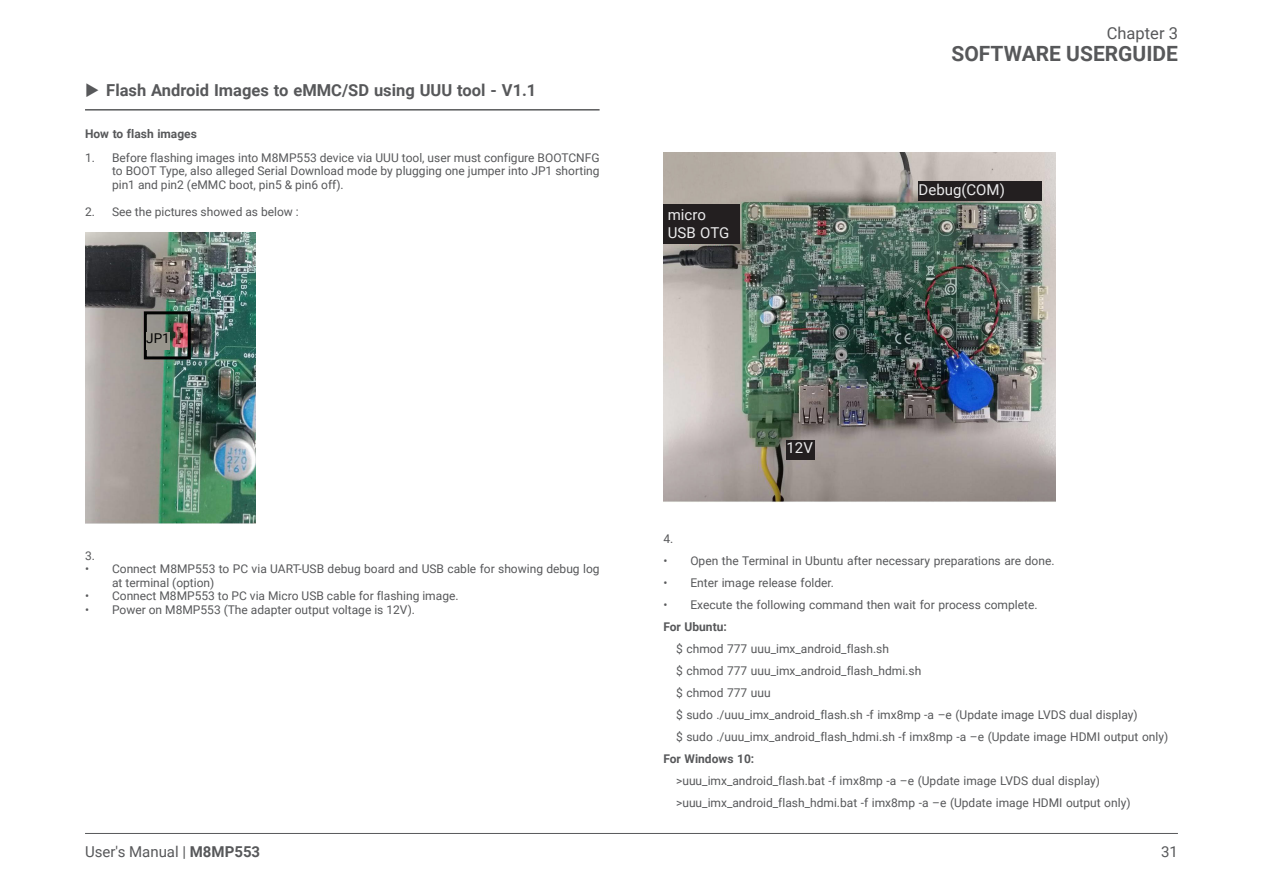
<style>
.page{position:relative;width:1263px;height:893px;background:#fff}
.page>*{position:absolute;margin:0;border:0;box-sizing:border-box;transform-origin:0 0}
.t1{font:700 21px "Roboto";color:#57585a}
.t2{font:700 16.5px "Roboto";color:#57585a}
.t3{font:16.5px "Roboto";color:#57585a}
.Heading_3__Not_listed_in_TOC{font:15px/18px "Roboto";color:#ebebec}
.t4{font:15px "Roboto";color:#57585a}
.Heading_3__Not_listed_in_TOC-2{font:13.5px "Roboto";color:#030303}
.Body_Text{font:12px/13.5px "Roboto";color:#57585a;text-align:justify}
.Body_Text-2{font:700 12px "Roboto";color:#57585a}
.s1{font-weight:700}
</style>
<div class="page">
<hr style="left:85px;top:833px;width:1093px;height:1px;background:#57585a">
<hr style="left:85px;top:109px;width:515px;height:2px;background:#595a5b">
<img style="left:85px;top:232px;width:171px;height:292px">
<img style="left:663px;top:153px;width:392px;height:350px">
<div style="left:144px;top:311px;width:47px;height:48px;border:3px solid #030303"></div>
<div style="left:146px;top:332px;width:24px;height:17px;background:#98958c"></div>
<div style="left:918px;top:182px;width:124px;height:19px;background:#231f20"></div>
<div style="left:663px;top:204px;width:77px;height:40px;background:#231f20"></div>
<div style="left:786px;top:440px;width:28px;height:19px;background:#231f20"></div>
<p class="t2" style="left:106px;top:78px;width:432px">Flash Android Images to eMMC/SD using UUU tool - V1.1</p>
<p class="Body_Text-2" style="left:85px;top:125px;width:113px">How to flash images</p>
<p class="Body_Text" style="left:112px;top:150px;width:489px;text-indent:-27px">1. Before flashing images into M8MP553 device via UUU tool, user must configure BOOTCNFG to BOOT Type, also alleged Serial Download mode by plugging one jumper into JP1 shorting pin1 and pin2 (eMMC boot, pin5 &amp; pin6 off).</p>
<p class="Body_Text" style="left:85px;top:204px;width:215px">2. See the pictures showed as below :</p>
<p class="Heading_3__Not_listed_in_TOC-2" style="left:146px;top:329px;width:25px">JP1</p>
<p class="Body_Text" style="left:85px;top:548px;width:11px">3.</p>
<p class="Body_Text" style="left:112px;top:562px;width:489px;text-indent:-27px">• Connect M8MP553 to PC via UART-USB debug board and USB cable for showing debug log at terminal (option)</p>
<p class="Body_Text" style="left:85px;top:589px;width:375px">• Connect M8MP553 to PC via Micro USB cable for flashing image.</p>
<p class="Body_Text" style="left:85px;top:602px;width:331px">• Power on M8MP553 (The adapter output voltage is 12V).</p>
<p class="t3" style="left:1107px;top:21px;width:73px">Chapter 3</p>
<p class="t1" style="left:951px;top:39px;width:228px">SOFTWARE USERGUIDE</p>
<p class="Heading_3__Not_listed_in_TOC" style="left:668px;top:205px;width:63px">micro<br>USB OTG</p>
<p class="Heading_3__Not_listed_in_TOC" style="left:786px;top:438px;width:28px">12V</p>
<p class="Heading_3__Not_listed_in_TOC" style="left:918px;top:180px;width:88px">Debug(COM)</p>
<p class="Body_Text" style="left:663px;top:531px;width:11px">4.</p>
<p class="Body_Text" style="left:663px;top:553px;width:393px">• Open the Terminal in Ubuntu after necessary preparations are done.</p>
<p class="Body_Text" style="left:663px;top:575px;width:172px">• Enter image release folder.</p>
<p class="Body_Text" style="left:663px;top:597px;width:376px">• Execute the following command then wait for process complete.</p>
<p class="Body_Text-2" style="left:663px;top:618px;width:65px">For Ubuntu:</p>
<p class="Body_Text" style="left:676px;top:641px;width:214px">$ chmod 777 uuu_imx_android_flash.sh</p>
<p class="Body_Text" style="left:676px;top:663px;width:247px">$ chmod 777 uuu_imx_android_flash_hdmi.sh</p>
<p class="Body_Text" style="left:676px;top:685px;width:96px">$ chmod 777 uuu</p>
<p class="Body_Text" style="left:676px;top:707px;width:463px">$ sudo ./uuu_imx_android_flash.sh -f imx8mp -a –e (Update image LVDS dual display)</p>
<p class="Body_Text" style="left:676px;top:729px;width:494px">$ sudo ./uuu_imx_android_flash_hdmi.sh -f imx8mp -a –e (Update image HDMI output only)</p>
<p class="Body_Text-2" style="left:663px;top:750px;width:92px">For Windows 10:</p>
<p class="Body_Text" style="left:676px;top:773px;width:425px">&gt;uuu_imx_android_flash.bat -f imx8mp -a –e (Update image LVDS dual display)</p>
<p class="Body_Text" style="left:676px;top:795px;width:456px">&gt;uuu_imx_android_flash_hdmi.bat -f imx8mp -a –e (Update image HDMI output only)</p>
<p class="t4" style="left:85px;top:841px;width:177px">User's Manual | <span class="s1">M8MP553</span></p>
<p class="t4" style="left:1161px;top:841px;width:18px">31</p>
</div>
